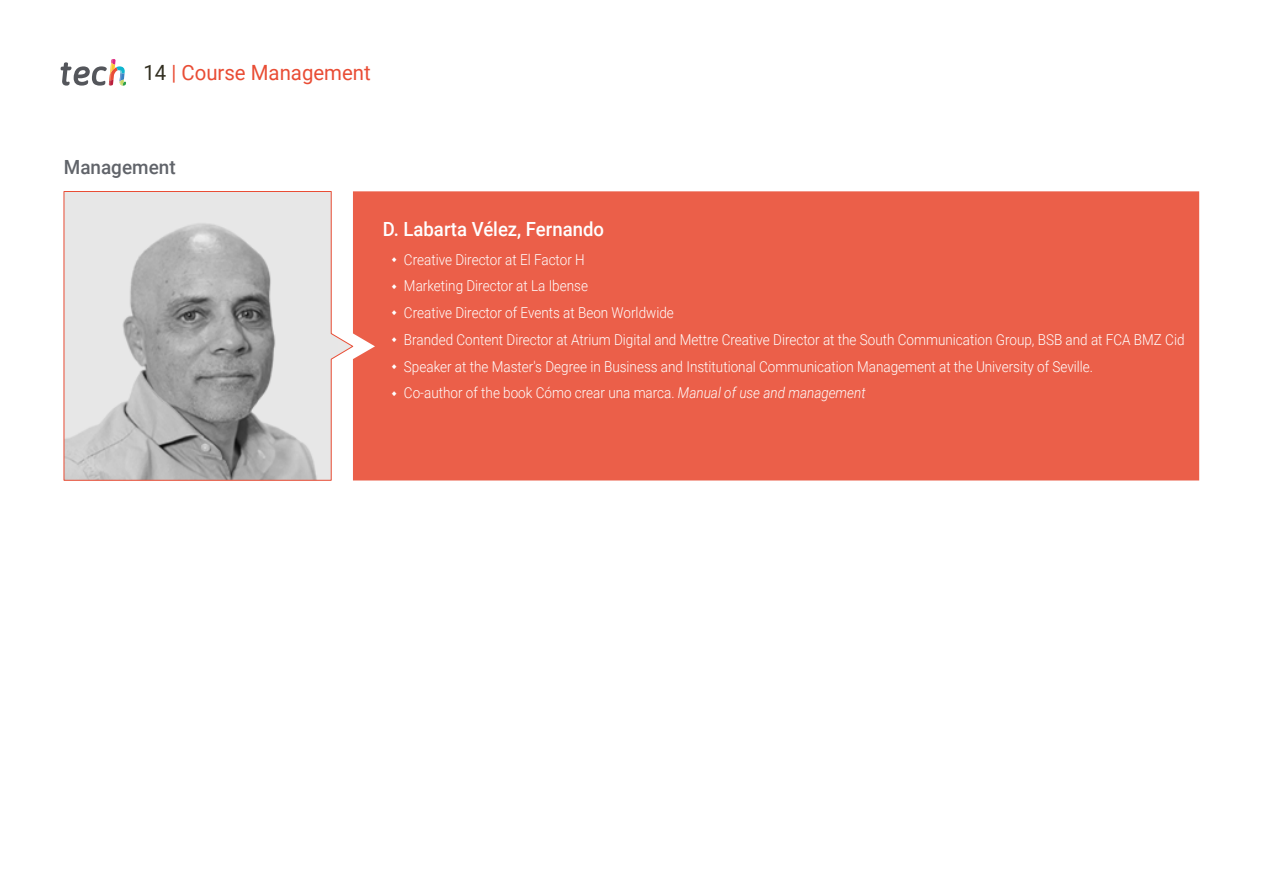
<style>
.page{position:relative;width:1263px;height:893px;background:#fff}
.page>*{position:absolute;margin:0;border:0;box-sizing:border-box;transform-origin:0 0}
.t1{font:21px "Roboto";color:#e94d35}
.t2{font:500 19.5px "Roboto";color:#fff;scale:.95 1}
.t3{font:500 19.5px "Roboto";color:#61646a}
.t4{font:300 15px/26.7px "Roboto";color:#fff;scale:.9 1}
.s1{color:#312e20}
.s2{font-style:italic}
</style>
<div class="page">
<div style="left:353px;top:191px;width:846px;height:289px;background:#eb5f49"></div>
<svg style="left:64px;top:191px;width:289px;height:290px;background:#c9c7c7"></svg>
<svg style="left:61px;top:59px;width:65px;height:27px"></svg>
<svg style="left:392px;top:257px;width:5px;height:5px"></svg>
<svg style="left:392px;top:284px;width:5px;height:5px"></svg>
<svg style="left:392px;top:310px;width:5px;height:5px"></svg>
<svg style="left:392px;top:337px;width:5px;height:5px"></svg>
<svg style="left:392px;top:364px;width:5px;height:5px"></svg>
<svg style="left:392px;top:391px;width:5px;height:5px"></svg>
<h1 class="t1" style="left:144px;top:57px;width:229px"><span class="s1">14</span> | Course Management</h1>
<h2 class="t3" style="left:64px;top:154px;width:113px">Management</h2>
<h2 class="t2" style="left:383px;top:215px;width:234px">D. Labarta Vélez, Fernando</h2>
<p class="t4" style="left:404px;top:245px;width:869px">Creative Director at El Factor H<br>Marketing Director at La Ibense<br>Creative Director of Events at Beon Worldwide<br>Branded Content Director at Atrium Digital and Mettre Creative Director at the South Communication Group, BSB and at FCA BMZ Cid Speaker at the Master's Degree in Business and Institutional Communication Management at the University of Seville.<br>Co-author of the book Cómo crear una marca. <span class="s2">Manual of use and management</span></p>
</div>
